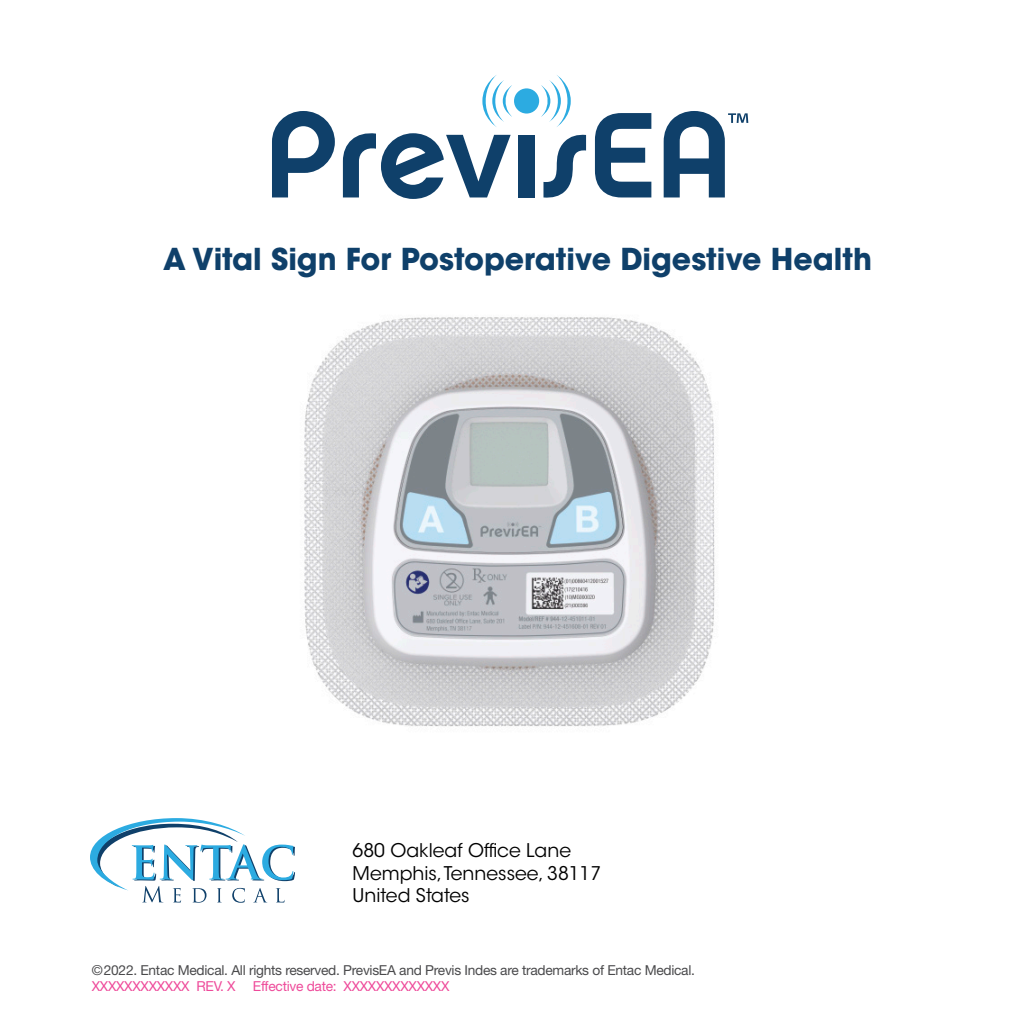
<style>
.page{position:relative;width:1035px;height:1035px;background:#fff}
.page>*{position:absolute;margin:0;border:0;box-sizing:border-box;transform-origin:0 0}
.t1{font:700 30px "ITC Avant Garde Std";color:#0f406a}
.t2{font:18.75px "ITC Avant Garde Std";color:#000}
.t3{font:13.75px/16.5px "Helvetica Neue LT Std";letter-spacing:-.02em;color:#4a4a4c}
.t4{font:13.75px "Helvetica Neue LT Std";letter-spacing:-.02em;color:#ee4a9a}
.s1{color:#ee4a9a}
</style>
<div class="page">
<svg style="left:90px;top:818px;width:205px;height:85px"></svg>
<svg style="left:272px;top:111px;width:63px;height:86px"></svg>
<div style="left:519px;top:135px;width:16px;height:62px;background:#0f406a"></div>
<svg style="left:543px;top:134px;width:43px;height:64px"></svg>
<svg style="left:595px;top:113px;width:56px;height:84px"></svg>
<div style="left:514px;top:88px;width:25px;height:26px;background:#2cabe1;border-radius:50%"></div>
<svg style="left:343px;top:75px;width:169px;height:124px"></svg>
<svg style="left:541px;top:75px;width:30px;height:52px"></svg>
<svg style="left:664px;top:111px;width:84px;height:86px"></svg>
<img style="left:304px;top:317px;width:411px;height:410px">
<p class="t1" style="left:163px;top:240px;width:710px">A Vital Sign For Postoperative Digestive Health</p>
<p class="t2" style="left:353px;top:839px;width:220px">680 Oakleaf Office Lane</p>
<p class="t2" style="left:353px;top:862px;width:250px">Memphis, Tennessee, 38117</p>
<p class="t2" style="left:353px;top:884px;width:119px">United States</p>
<p class="t3" style="left:92px;top:961px;width:605px">©2022. Entac Medical. All rights reserved. PrevisEA and Previs Indes are trademarks of Entac Medical.<br><span class="s1">XXXXXXXXXXXX REV. X</span></p>
<p class="t4" style="left:253px;top:978px;width:198px">Effective date: XXXXXXXXXXXXX</p>
</div>
